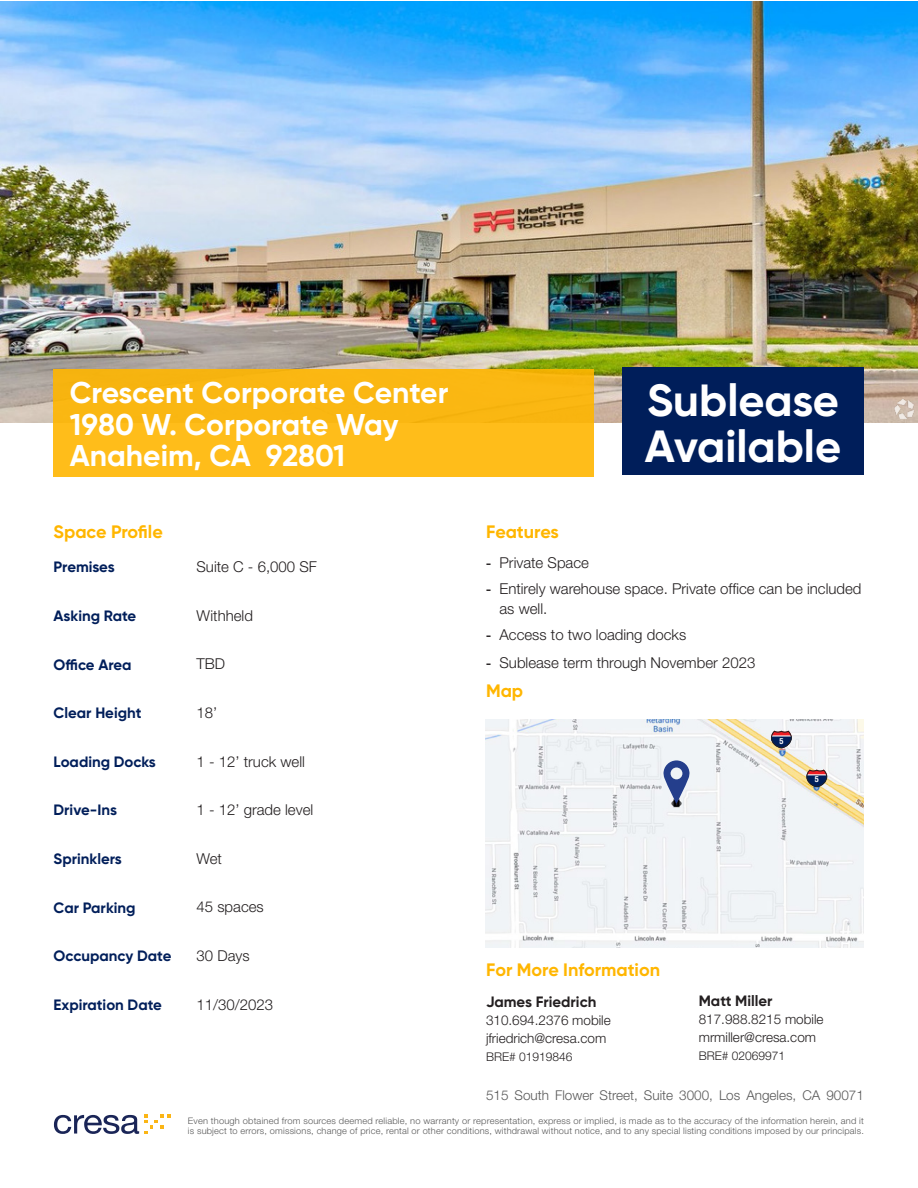
<style>
.page{position:relative;width:918px;height:1188px;background:#fff}
.page>*{position:absolute;margin:0;border:0;box-sizing:border-box;transform-origin:0 0}
.t1{font:700 45px/46.5px "Gilroy";color:#fff}
.t2{font:700 30px "Gilroy";color:#fff}
.t3{font:700 18px "Gilroy";color:#ffb600}
.t4{font:300 15px/19.5px "Helvetica Neue";color:#231f20}
.t5{font:700 15px "Gilroy";color:#001e5a}
.Text_White{font:700 15px "Gilroy";color:#231f20}
.Text_White-2{font:300 13.5px "Helvetica Neue";color:#231f20}
.t6{font:300 13.5px "Helvetica Neue";color:#595959}
.Text_White-3{font:300 12px "Helvetica Neue";color:#231f20}
.t7{font:300 9px/10.5px "Helvetica Neue";letter-spacing:.02em;color:#595959}
.t8{font:700 condensed 8.4px "Helvetica Neue";color:#fff}
.s1{font-family:"Arial";font-weight:400}
</style>
<div class="page">
<svg style="left:54px;top:1115px;width:85px;height:19px"></svg>
<svg style="left:145px;top:1115px;width:25px;height:19px"></svg>
<img style="left:0;top:2px;width:918px;height:421px">
<img style="left:486px;top:719px;width:378px;height:228px">
<svg style="left:671px;top:800px;width:11px;height:7px"></svg>
<svg style="left:663px;top:760px;width:27px;height:43px"></svg>
<img style="left:892px;top:397px;width:25px;height:24px">
<div style="left:54px;top:369px;width:540px;height:108px;background:#fdbb17"></div>
<svg style="left:771px;top:731px;width:21px;height:17px"></svg>
<svg style="left:807px;top:770px;width:20px;height:17px"></svg>
<div style="left:622px;top:367px;width:242px;height:108px;background:#001e5a"></div>
<p class="t2" style="left:70px;top:374px;width:380px">Crescent Corporate Center</p>
<p class="t2" style="left:70px;top:405px;width:330px">1980 W. Corporate Way</p>
<p class="t2" style="left:70px;top:437px;width:277px">Anaheim, CA 92801</p>
<p class="t3" style="left:54px;top:520px;width:111px">Space Profile</p>
<p class="t5" style="left:54px;top:558px;width:63px">Premises</p>
<p class="t4" style="left:197px;top:557px;width:122px">Suite C - 6,000 SF</p>
<p class="t5" style="left:54px;top:606px;width:84px">Asking Rate</p>
<p class="t4" style="left:197px;top:605px;width:58px">Withheld</p>
<p class="t5" style="left:54px;top:655px;width:79px">Office Area</p>
<p class="t4" style="left:197px;top:654px;width:30px">TBD</p>
<p class="t5" style="left:54px;top:704px;width:89px">Clear Height</p>
<p class="t4" style="left:197px;top:703px;width:22px">18’</p>
<p class="t5" style="left:54px;top:752px;width:104px">Loading Docks</p>
<p class="t4" style="left:197px;top:751px;width:110px">1 - 12’ truck well</p>
<p class="t5" style="left:54px;top:801px;width:65px">Drive-Ins</p>
<p class="t4" style="left:197px;top:800px;width:118px">1 - 12’ grade level</p>
<p class="t5" style="left:54px;top:849px;width:70px">Sprinklers</p>
<p class="t4" style="left:197px;top:848px;width:27px">Wet</p>
<p class="t5" style="left:54px;top:898px;width:84px">Car Parking</p>
<p class="t4" style="left:197px;top:897px;width:69px">45 spaces</p>
<p class="t5" style="left:54px;top:947px;width:119px">Occupancy Date</p>
<p class="t4" style="left:197px;top:946px;width:55px">30 Days</p>
<p class="t5" style="left:54px;top:995px;width:110px">Expiration Date</p>
<p class="t4" style="left:197px;top:994px;width:78px">11/30/2023</p>
<h1 class="t1" style="left:645px;top:377px;width:198px">Sublease<br>Available</h1>
<p class="t3" style="left:486px;top:520px;width:74px">Features</p>
<p class="t4" style="left:486px;top:553px;width:104px"><span class="s1">-</span> Private Space</p>
<p class="t4" style="left:500px;top:579px;width:364px;text-indent:-14px"><span class="s1">-</span> Entirely warehouse space. Private office can be included as well.</p>
<p class="t4" style="left:486px;top:625px;width:202px"><span class="s1">-</span> Access to two loading docks</p>
<p class="t4" style="left:486px;top:653px;width:271px"><span class="s1">-</span> Sublease term through November 2023</p>
<p class="t3" style="left:486px;top:679px;width:39px">Map</p>
<p class="t8" style="left:779px;top:735px;width:6px">5</p>
<p class="t8" style="left:815px;top:774px;width:6px">5</p>
<p class="t3" style="left:486px;top:958px;width:176px">For More Information</p>
<p class="Text_White" style="left:486px;top:992px;width:112px">James Friedrich</p>
<p class="Text_White-2" style="left:486px;top:1012px;width:126px">310.694.2376 mobile</p>
<p class="Text_White-2" style="left:486px;top:1030px;width:122px">jfriedrich@cresa.com</p>
<p class="Text_White-3" style="left:486px;top:1049px;width:88px">BRE# 01919846</p>
<p class="Text_White" style="left:699px;top:992px;width:75px">Matt Miller</p>
<p class="Text_White-2" style="left:699px;top:1011px;width:126px">817.988.8215 mobile</p>
<p class="Text_White-2" style="left:699px;top:1029px;width:119px">mrmiller@cresa.com</p>
<p class="Text_White-3" style="left:699px;top:1049px;width:88px">BRE# 02069971</p>
<h3 class="t6" style="left:486px;top:1087px;width:379px">515 South Flower Street, Suite 3000, Los Angeles, CA 90071</h3>
<p class="t7" style="left:188px;top:1115px;width:678px">Even though obtained from sources deemed reliable, no warranty or representation, express or implied, is made as to the accuracy of the information herein, and it is subject to errors, omissions, change of price, rental or other conditions, withdrawal without notice, and to any special listing conditions imposed by our principals.</p>
</div>
